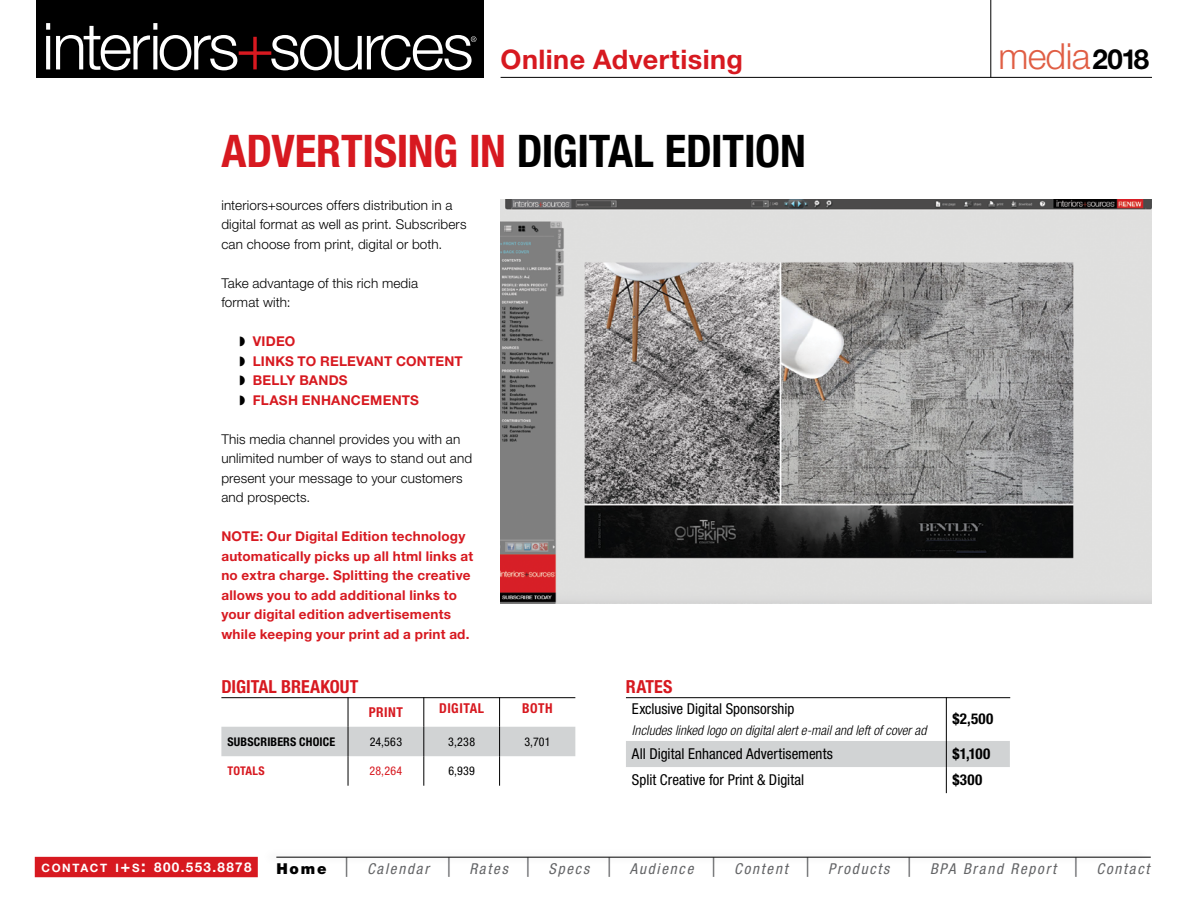
<style>
.page{position:relative;width:1188px;height:918px;background:#fff}
.page>*{position:absolute;margin:0;border:0;box-sizing:border-box;transform-origin:0 0}
.t1{font:700 condensed 45px "Helvetica Neue LT Std";letter-spacing:-.01em;color:#000}
.t2{font:300 36px "Helvetica Neue LT Std";letter-spacing:-.02em;color:#e05e44}
.t3{font:700 27px "Helvetica Neue LT Std";letter-spacing:.015em;color:#d71920}
.t4{font:700 condensed 18px "Helvetica Neue LT Std";color:#d71920}
.t5{font:condensed 15px "Helvetica Neue LT Std";color:#000}
.t6{font:italic condensed 15px "Helvetica Neue LT Std";letter-spacing:.12em;color:#636466}
.t7{font:700 condensed 15px "Helvetica Neue LT Std";letter-spacing:.025em;color:#000}
.t8{font:700 condensed 13.65px "Helvetica Neue LT Std";letter-spacing:.04em;color:#d71920}
.t9{font:300 13.5px/19.5px "Helvetica Neue LT Std";letter-spacing:.01em;color:#000}
.t10{font:700 13.5px/19.5px "Helvetica Neue LT Std";letter-spacing:.015em;color:#d71920}
.t11{font:italic 300 condensed 13.5px "Helvetica Neue LT Std";color:#000}
.t12{font:700 13.5px "Helvetica Neue LT Std";letter-spacing:.1em;color:#fff}
.t13{font:condensed 12px "Helvetica Neue LT Std";letter-spacing:.02em;color:#000}
.t14{font:700 condensed 12px "Helvetica Neue LT Std";letter-spacing:.015em;color:#000}
.t15{font:700 condensed 12px "Helvetica Neue LT Std";letter-spacing:.015em;color:#d71920}
.t16{font:condensed 12px "Helvetica Neue LT Std";color:#d71920}
.s1{font-weight:700;font-size:27.75px;color:#000}
.s2{color:#d71920}
.s3{font-size:11.55px}
.s4{font-size:16.5px}
.s5{font-weight:900;font-style:normal;font-stretch:normal;color:#000}
.s6{font-size:18px}
</style>
<div class="page">
<hr style="left:990px;top:0;width:1px;height:77px;background:#000">
<hr style="left:501px;top:77px;width:651px;height:1px;background:#000">
<div style="left:36px;top:0;width:447px;height:78px;background:#000"></div>
<svg style="left:46px;top:23px;width:430px;height:47px"></svg>
<div style="left:262px;top:849px;width:888px;height:17px;background:#000;opacity:.35"></div>
<hr style="left:276px;top:857px;width:875px;height:1px;background:#000">
<div style="left:35px;top:857px;width:223px;height:20px;background:#d71920"></div>
<hr style="left:348px;top:697px;width:1px;height:30px;background:#000">
<hr style="left:423px;top:697px;width:1px;height:30px;background:#000">
<hr style="left:348px;top:756px;width:1px;height:30px;background:#000">
<hr style="left:423px;top:756px;width:1px;height:30px;background:#000">
<hr style="left:499px;top:697px;width:1px;height:30px;background:#000">
<div style="left:221px;top:727px;width:354px;height:29px;background:#d1d3d4"></div>
<hr style="left:499px;top:756px;width:1px;height:30px;background:#000">
<hr style="left:221px;top:697px;width:354px;height:1px;background:#000">
<hr style="left:946px;top:697px;width:1px;height:44px;background:#000">
<svg style="left:626px;top:741px;width:384px;height:52px"></svg>
<hr style="left:626px;top:697px;width:384px;height:1px;background:#000">
<img style="left:501px;top:200px;width:651px;height:404px">
<h3 class="t3" style="left:501px;top:43px;width:244px">Online Advertising</h3>
<h2 class="t2" style="left:999px;top:35px;width:152px">media<span class="s1">2018</span></h2>
<h1 class="t1" style="left:221px;top:124px;width:586px"><span class="s2">ADVERTISING IN</span> DIGITAL EDITION</h1>
<p class="t9" style="left:221px;top:195px;width:247px">interiors+sources offers distribution in a digital format as well as print. Subscribers can choose from print, digital or both.</p>
<p class="t9" style="left:221px;top:273px;width:198px">Take advantage of this rich media format with:</p>
<p class="t10" style="left:253px;top:331px;width:211px">VIDEO<br>LINKS TO RELEVANT CONTENT<br>BELLY BANDS<br>FLASH ENHANCEMENTS</p>
<p class="t9" style="left:221px;top:429px;width:252px">This media channel provides you with an unlimited number of ways to stand out and present your message to your customers and prospects.</p>
<p class="t10" style="left:221px;top:526px;width:253px">NOTE: Our Digital Edition technology automatically picks up all html links at no extra charge. Splitting the creative allows you to add additional links to your digital edition advertisements while keeping your print ad a print ad.</p>
<h3 class="t4" style="left:221px;top:676px;width:138px">DIGITAL BREAKOUT</h3>
<p class="t8" style="left:369px;top:704px;width:36px">PRINT</p>
<p class="t8" style="left:439px;top:700px;width:47px">DIGITAL</p>
<p class="t8" style="left:522px;top:700px;width:32px">BOTH</p>
<p class="t14" style="left:227px;top:734px;width:109px">SUBSCRIBERS CHOICE</p>
<p class="t13" style="left:370px;top:735px;width:34px">24,563</p>
<p class="t13" style="left:448px;top:735px;width:28px">3,238</p>
<p class="t13" style="left:524px;top:735px;width:28px">3,701</p>
<p class="t15" style="left:227px;top:764px;width:39px">TOTALS</p>
<p class="t16" style="left:369px;top:764px;width:34px">28,264</p>
<p class="t13" style="left:448px;top:764px;width:28px">6,939</p>
<h3 class="t4" style="left:626px;top:676px;width:48px">RATES</h3>
<p class="t5" style="left:632px;top:700px;width:164px">Exclusive Digital Sponsorship</p>
<p class="t11" style="left:632px;top:722px;width:296px">Includes linked logo on digital alert e-mail and left of cover ad</p>
<p class="t7" style="left:952px;top:710px;width:42px">$2,500</p>
<p class="t5" style="left:632px;top:745px;width:202px">All Digital Enhanced Advertisements</p>
<p class="t7" style="left:952px;top:745px;width:40px">$1,100</p>
<p class="t5" style="left:632px;top:771px;width:174px">Split Creative for Print &amp; Digital</p>
<p class="t7" style="left:952px;top:771px;width:31px">$300</p>
<p class="t12" style="left:41px;top:858px;width:212px"><span class="s3">CONTACT I</span><span class="s4">+</span><span class="s3">S</span><span class="s4">:</span> 800.553.8878</p>
<p class="t6" style="left:276px;top:860px;width:875px"><span class="s5">Home</span> <span class="s6">|</span> Calendar <span class="s6">|</span> Rates <span class="s6">|</span> Specs <span class="s6">|</span> Audience <span class="s6">|</span> Content <span class="s6">|</span> Products <span class="s6">|</span> BPA Brand Report <span class="s6">|</span> Contact</p>
</div>
